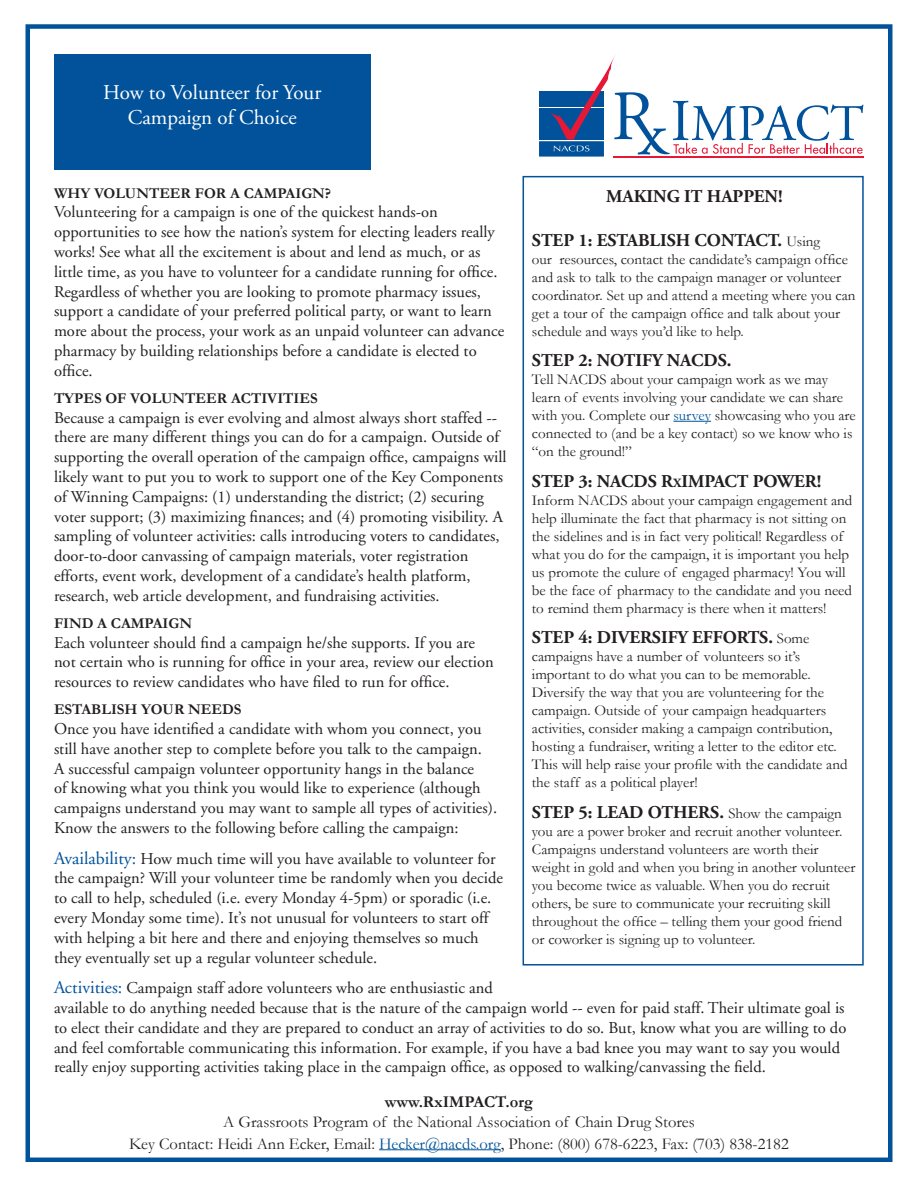
<style>
.page{position:relative;width:918px;height:1188px;background:#fff}
.page>*{position:absolute;margin:0;border:0;box-sizing:border-box;transform-origin:0 0}
.t1{font:21px "Adobe Garamond";color:#fff}
.t2{font:700 18px "Adobe Garamond Pro";color:#231f20}
.t3{font:16.5px/19.8px "Adobe Garamond";color:#231f20}
.t4{font:16.5px "Garamond";color:#231f20}
.t5{font:700 16.5px "Garamond";color:#231f20}
.t6{font:15px/18px "Garamond";color:#231f20}
.t7{font:700 15px "Garamond";color:#231f20}
.t8{font:8.7px "Futura";letter-spacing:.025em;color:#231f20}
.s1{font-size:18px;color:#01529a}
.s2{font-family:"Garamond";font-weight:400;font-size:15px}
.s3{color:#01529a}
.s4{font-size:12.6px}
</style>
<div class="page">
<hr style="left:614px;top:156px;width:250px;height:1px;background:#e51836">
<svg style="left:539px;top:55px;width:324px;height:102px"></svg>
<div style="left:54px;top:54px;width:317px;height:115px;background:#01529a"></div>
<hr style="left:379px;top:1149px;width:122px;height:1px;background:#01529a">
<div style="left:26px;top:24px;width:866px;height:1138px;border:4px solid #01529a"></div>
<hr style="left:673px;top:421px;width:38px;height:1px;background:#01529a">
<div style="left:523px;top:176px;width:341px;height:790px;border:2px solid #01529a"></div>
<p class="t1" style="left:103px;top:81px;width:219px">How to Volunteer for Your</p>
<p class="t1" style="left:128px;top:107px;width:171px">Campaign of Choice</p>
<p class="t7" style="left:54px;top:184px;width:279px">WHY VOLUNTEER FOR A CAMPAIGN?</p>
<p class="t3" style="left:54px;top:203px;width:452px">Volunteering for a campaign is one of the quickest hands-on opportunities to see how the nation’s system for electing leaders really works! See what all the excitement is about and lend as much, or as little time, as you have to volunteer for a candidate running for office.<br>Regardless of whether you are looking to promote pharmacy issues, support a candidate of your preferred political party, or want to learn more about the process, your work as an unpaid volunteer can advance pharmacy by building relationships before a candidate is elected to office.</p>
<p class="t7" style="left:54px;top:389px;width:265px">TYPES OF VOLUNTEER ACTIVITIES</p>
<p class="t3" style="left:54px;top:408px;width:454px">Because a campaign is ever evolving and almost always short staffed -- there are many different things you can do for a campaign. Outside of supporting the overall operation of the campaign office, campaigns will likely want to put you to work to support one of the Key Components of Winning Campaigns: (1) understanding the district; (2) securing voter support; (3) maximizing finances; and (4) promoting visibility. A sampling of volunteer activities: calls introducing voters to candidates, door-to-door canvassing of campaign materials, voter registration efforts, event work, development of a candidate’s health platform, research, web article development, and fundraising activities.</p>
<p class="t7" style="left:54px;top:614px;width:140px">FIND A CAMPAIGN</p>
<p class="t3" style="left:54px;top:633px;width:441px">Each volunteer should find a campaign he/she supports. If you are not certain who is running for office in your area, review our election resources to review candidates who have filed to run for office.</p>
<p class="t7" style="left:54px;top:700px;width:189px">ESTABLISH YOUR NEEDS</p>
<p class="t3" style="left:54px;top:719px;width:445px">Once you have identified a candidate with whom you connect, you still have another step to complete before you talk to the campaign.<br>A successful campaign volunteer opportunity hangs in the balance<br>of knowing what you think you would like to experience (although campaigns understand you may want to sample all types of activities).<br>Know the answers to the following before calling the campaign:</p>
<p class="t3" style="left:54px;top:849px;width:450px"><span class="s1">Availability:</span> How much time will you have available to volunteer for the campaign? Will your volunteer time be randomly when you decide to call to help, scheduled (i.e. every Monday 4-5pm) or sporadic (i.e. every Monday some time). It’s not unusual for volunteers to start off with helping a bit here and there and enjoying themselves so much they eventually set up a regular volunteer schedule.</p>
<p class="t3" style="left:54px;top:978px;width:794px"><span class="s1">Activities:</span> Campaign staff adore volunteers who are enthusiastic and<br>available to do anything needed because that is the nature of the campaign world -- even for paid staff. Their ultimate goal is to elect their candidate and they are prepared to conduct an array of activities to do so. But, know what you are willing to do and feel comfortable communicating this information. For example, if you have a bad knee you may want to say you would really enjoy supporting activities taking place in the campaign office, as opposed to walking/canvassing the field.</p>
<p class="t2" style="left:606px;top:186px;width:178px">MAKING IT HAPPEN!</p>
<p class="t2" style="left:532px;top:229px;width:290px">STEP 1: ESTABLISH CONTACT. <span class="s2">Using</span></p>
<p class="t6" style="left:532px;top:250px;width:325px">our resources, contact the candidate’s campaign office and ask to talk to the campaign manager or volunteer coordinator. Set up and attend a meeting where you can get a tour of the campaign office and talk about your schedule and ways you’d like to help.</p>
<p class="t2" style="left:532px;top:350px;width:201px">STEP 2: NOTIFY NACDS.</p>
<p class="t6" style="left:532px;top:370px;width:325px">Tell NACDS about your campaign work as we may learn of events involving your candidate we can share with you. Complete our <span class="s3">survey</span> showcasing who you are connected to (and be a key contact) so we know who is “on the ground!”</p>
<p class="t2" style="left:532px;top:471px;width:291px">STEP 3: NACDS R<span class="s4">x</span>IMPACT POWER!</p>
<p class="t6" style="left:532px;top:491px;width:322px">Inform NACDS about your campaign engagement and help illuminate the fact that pharmacy is not sitting on the sidelines and is in fact very political! Regardless of what you do for the campaign, it is important you help us promote the culure of engaged pharmacy! You will be the face of pharmacy to the candidate and you need to remind them pharmacy is there when it matters!</p>
<p class="t2" style="left:532px;top:627px;width:279px">STEP 4: DIVERSIFY EFFORTS. <span class="s2">Some</span></p>
<p class="t6" style="left:532px;top:647px;width:317px">campaigns have a number of volunteers so it’s important to do what you can to be memorable.<br>Diversify the way that you are volunteering for the campaign. Outside of your campaign headquarters activities, consider making a campaign contribution, hosting a fundraiser, writing a letter to the editor etc.<br>This will help raise your profile with the candidate and the staff as a political player!</p>
<p class="t2" style="left:532px;top:802px;width:311px">STEP 5: LEAD OTHERS. <span class="s2">Show the campaign</span></p>
<p class="t6" style="left:532px;top:822px;width:325px">you are a power broker and recruit another volunteer.<br>Campaigns understand volunteers are worth their weight in gold and when you bring in another volunteer you become twice as valuable. When you do recruit others, be sure to communicate your recruiting skill throughout the office – telling them your good friend or coworker is signing up to volunteer.</p>
<p class="t8" style="left:593px;top:232px;width:62px">2.5 inches wide</p>
<p class="t8" style="left:744px;top:232px;width:89px">143x46 pixels for web</p>
<p class="t5" style="left:385px;top:1092px;width:150px">www.RxIMPACT.org</p>
<p class="t4" style="left:223px;top:1112px;width:473px">A Grassroots Program of the National Association of Chain Drug Stores</p>
<p class="t4" style="left:129px;top:1133px;width:661px">Key Contact: Heidi Ann Ecker, Email: <span class="s3">Hecker@nacds.org</span>, Phone: (800) 678-6223, Fax: (703) 838-2182</p>
</div>
